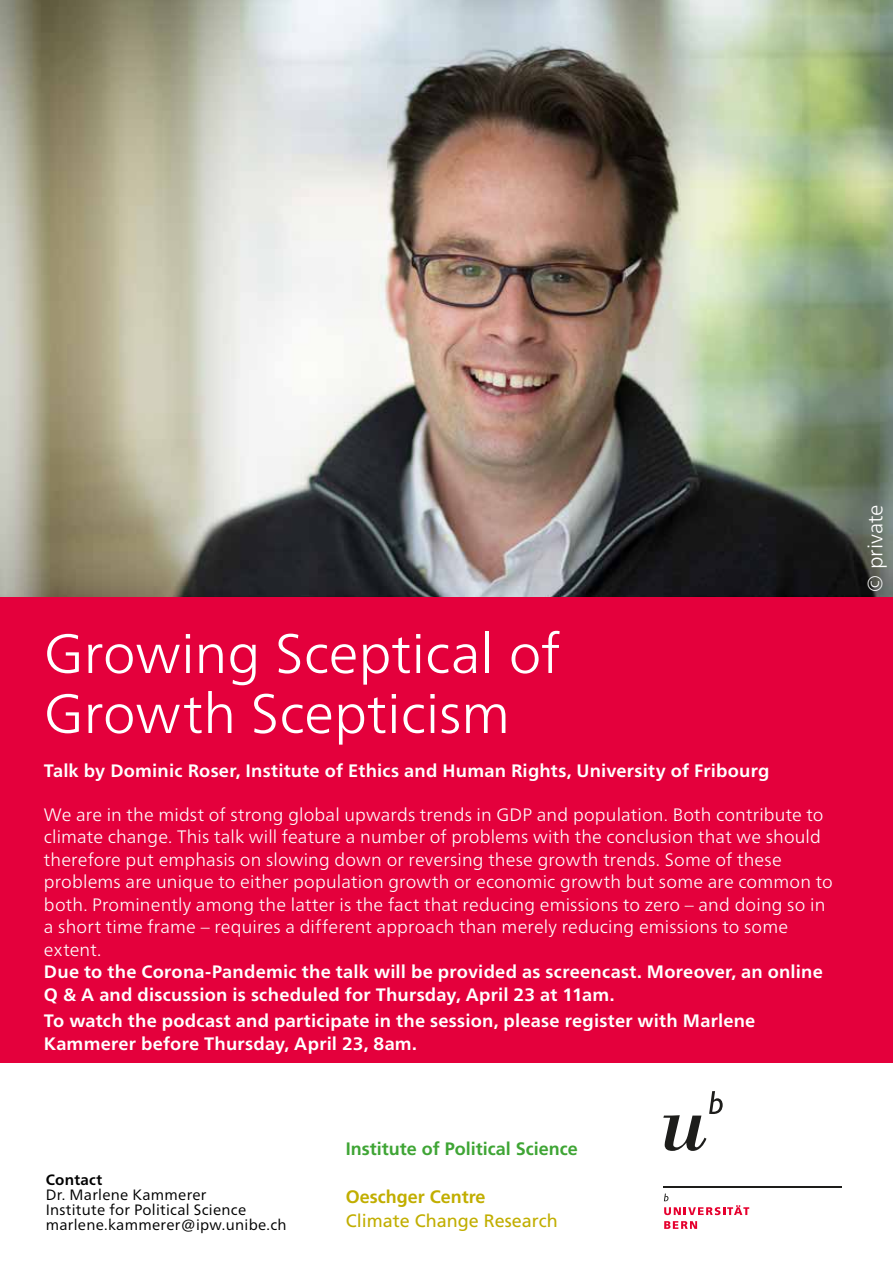
<style>
.page{position:relative;width:893px;height:1263px;background:#fff}
.page>*{position:absolute;margin:0;border:0;box-sizing:border-box;transform-origin:0 0}
.t1{font:300 55.5px/60px "Frutiger Neue LT Pro";color:#fff}
.t2{font:300 21px "Frutiger Neue LT Pro";color:#fff}
.t3{font:300 18px/22.5px "Frutiger Neue LT Pro";letter-spacing:.005em;color:#fff}
.t4{font:700 18px/22.5px "Frutiger Neue LT Pro";letter-spacing:.015em;color:#fff}
.t5{font:700 18px "Frutiger LT Com";color:#3fa535}
.t6{font:18px "Frutiger LT Com";color:#c1ae00}
.t7{font:700 18px "Frutiger LT Com";color:#c1ae00}
.t8{font:15px/15px "Frutiger Neue LT Pro";letter-spacing:.02em;color:#000}
.t9{font:700 15px "Frutiger Neue LT Pro";letter-spacing:.02em;color:#000}
</style>
<div class="page">
<svg style="left:663px;top:1091px;width:60px;height:60px"></svg>
<hr style="left:664px;top:1186px;width:178px;height:1px;background:#1d1d1b">
<svg style="left:664px;top:1193px;width:85px;height:22px"></svg>
<svg style="left:664px;top:1221px;width:33px;height:8px"></svg>
<div style="left:0;top:534px;width:893px;height:529px;background:#e4003c"></div>
<img style="left:0;top:0;width:893px;height:596px">
<h1 class="t1" style="left:44px;top:623px;width:518px">Growing Sceptical of<br>Growth Scepticism</h1>
<p class="t4" style="left:44px;top:759px;width:727px">Talk by Dominic Roser, Institute of Ethics and Human Rights, University of Fribourg</p>
<p class="t3" style="left:44px;top:803px;width:790px">We are in the midst of strong global upwards trends in GDP and population. Both contribute to climate change. This talk will feature a number of problems with the conclusion that we should therefore put emphasis on slowing down or reversing these growth trends. Some of these problems are unique to either population growth or economic growth but some are common to both. Prominently among the latter is the fact that reducing emissions to zero – and doing so in a short time frame – requires a different approach than merely reducing emissions to some extent.</p>
<p class="t4" style="left:44px;top:960px;width:780px">Due to the Corona-Pandemic the talk will be provided as screencast. Moreover, an online<br>Q &amp; A and discussion is scheduled for Thursday, April 23 at 11am.</p>
<p class="t4" style="left:44px;top:1010px;width:713px">To watch the podcast and participate in the session, please register with Marlene<br>Kammerer before Thursday, April 23, 8am.</p>
<p class="t9" style="left:46px;top:1171px;width:58px">Contact</p>
<p class="t8" style="left:46px;top:1187px;width:242px">Dr. Marlene Kammerer<br>Institute for Political Science marlene.kammerer@ipw.unibe.ch</p>
<p class="t5" style="left:346px;top:1138px;width:234px">Institute of Political Science</p>
<p class="t7" style="left:346px;top:1186px;width:141px">Oeschger Centre</p>
<p class="t6" style="left:346px;top:1210px;width:214px">Climate Change Research</p>
<p class="t2" style="left:863px;top:593px;width:91px;rotate:-90deg">© private</p>
</div>
